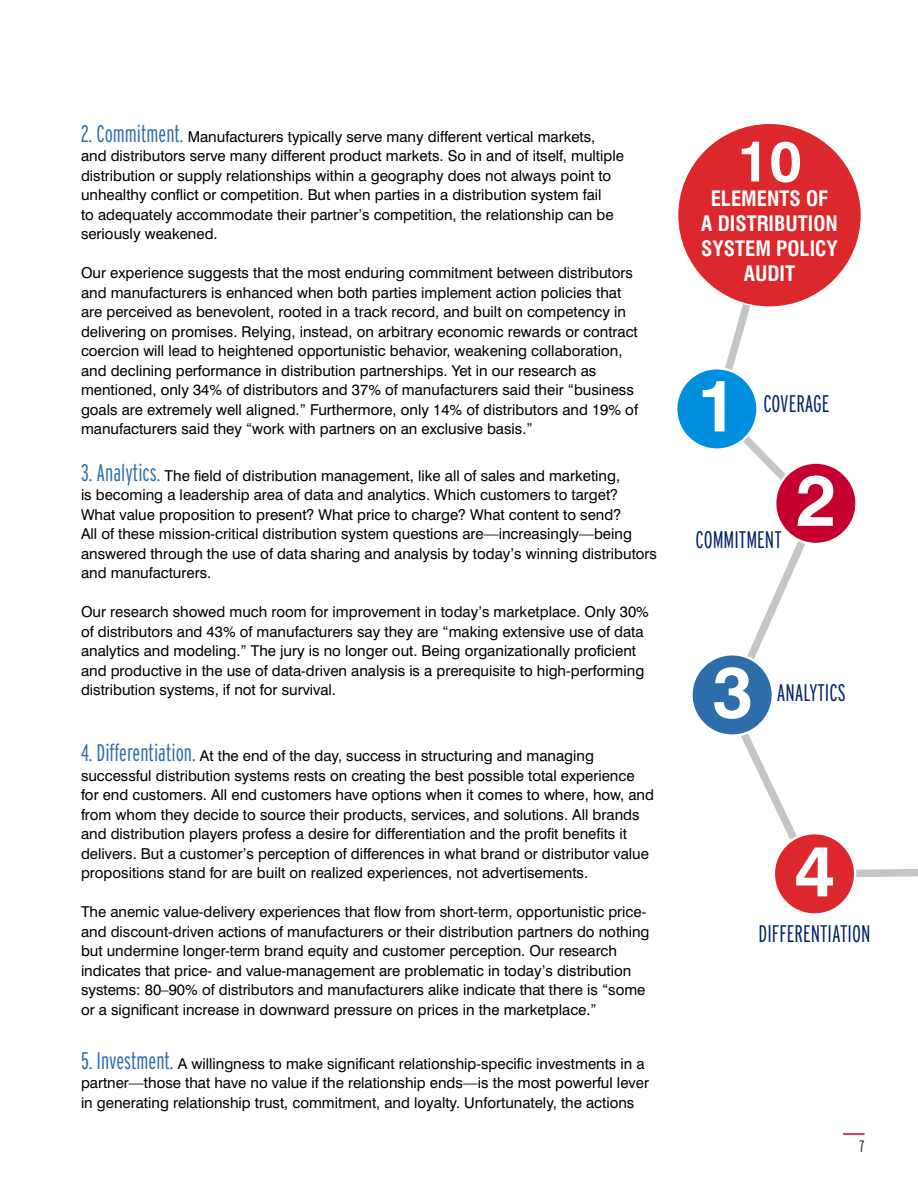
<style>
.page{position:relative;width:918px;height:1188px;background:#fff}
.page>*{position:absolute;margin:0;border:0;box-sizing:border-box;transform-origin:0 0}
.t1{font:700 72px "Swiss 721 BT";color:#fff}
.t2{font:700 56.85px "Swiss 721 BT";color:#fff}
.t3{font:300 extra-condensed 24px "Interstate";color:#002369}
.t4{font:700 condensed 20.7px "Swiss 721 BT";color:#fff}
.t5{font:300 extra-condensed 16.5px "Interstate";color:#231f20}
.t6{font:15px/19.5px "Swiss 721 BT";color:#000}
.s1{font-family:"Interstate";font-weight:300;font-stretch:extra-condensed;font-size:24px;color:#2d6da9}
</style>
<div class="page">
<hr style="left:843px;top:1133px;width:22px;height:2px;background:#c5002e">
<svg style="left:725px;top:236px;width:193px;height:641px"></svg>
<div style="left:678px;top:123px;width:183px;height:184px;background:#dc272d;border-radius:50%"></div>
<div style="left:763px;top:393px;width:111px;height:27px;background:#fff"></div>
<div style="left:676px;top:368px;width:82px;height:82px;background:#008fde;border-radius:50%"></div>
<div style="left:675px;top:367px;width:84px;height:84px;border:2px solid #fff;border-radius:50%"></div>
<div style="left:690px;top:529px;width:92px;height:33px;background:#fff"></div>
<div style="left:777px;top:682px;width:84px;height:28px;background:#fff"></div>
<div style="left:775px;top:463px;width:82px;height:81px;background:#c5002e;border-radius:50%"></div>
<div style="left:774px;top:461px;width:84px;height:84px;border:2px solid #fff;border-radius:50%"></div>
<div style="left:691px;top:654px;width:82px;height:82px;background:#2d6da9;border-radius:50%"></div>
<div style="left:690px;top:653px;width:84px;height:84px;border:2px solid #fff;border-radius:50%"></div>
<div style="left:774px;top:833px;width:81px;height:82px;background:#dc272d;border-radius:50%"></div>
<div style="left:773px;top:832px;width:83px;height:84px;border:2px solid #fff;border-radius:50%"></div>
<p class="t6" style="left:81px;top:127px;width:545px"><span class="s1">2. Commitment.</span> Manufacturers typically serve many different vertical markets, and distributors serve many different product markets. So in and of itself, multiple distribution or supply relationships within a geography does not always point to unhealthy conflict or competition. But when parties in a distribution system fail<br>to adequately accommodate their partner’s competition, the relationship can be seriously weakened.</p>
<p class="t6" style="left:81px;top:263px;width:558px">Our experience suggests that the most enduring commitment between distributors and manufacturers is enhanced when both parties implement action policies that are perceived as benevolent, rooted in a track record, and built on competency in delivering on promises. Relying, instead, on arbitrary economic rewards or contract coercion will lead to heightened opportunistic behavior, weakening collaboration, and declining performance in distribution partnerships. Yet in our research as mentioned, only 34% of distributors and 37% of manufacturers said their “business goals are extremely well aligned.” Furthermore, only 14% of distributors and 19% of manufacturers said they “work with partners on an exclusive basis.”</p>
<p class="t6" style="left:81px;top:466px;width:578px"><span class="s1">3. Analytics.</span> The field of distribution management, like all of sales and marketing,<br>is becoming a leadership area of data and analytics. Which customers to target?<br>What value proposition to present? What price to charge? What content to send?<br>All of these mission-critical distribution system questions are—increasingly—being answered through the use of data sharing and analysis by today’s winning distributors and manufacturers.</p>
<p class="t6" style="left:81px;top:602px;width:569px">Our research showed much room for improvement in today’s marketplace. Only 30% of distributors and 43% of manufacturers say they are “making extensive use of data analytics and modeling.” The jury is no longer out. Being organizationally proficient and productive in the use of data-driven analysis is a prerequisite to high-performing distribution systems, if not for survival.</p>
<p class="t6" style="left:81px;top:746px;width:575px"><span class="s1">4. Differentiation.</span> At the end of the day, success in structuring and managing successful distribution systems rests on creating the best possible total experience for end customers. All end customers have options when it comes to where, how, and from whom they decide to source their products, services, and solutions. All brands and distribution players profess a desire for differentiation and the profit benefits it delivers. But a customer’s perception of differences in what brand or distributor value propositions stand for are built on realized experiences, not advertisements.</p>
<p class="t6" style="left:81px;top:902px;width:570px">The anemic value-delivery experiences that flow from short-term, opportunistic price&shy;and discount-driven actions of manufacturers or their distribution partners do nothing but undermine longer-term brand equity and customer perception. Our research indicates that price- and value-management are problematic in today’s distribution systems: 80–90% of distributors and manufacturers alike indicate that there is “some or a significant increase in downward pressure on prices in the marketplace.”</p>
<p class="t6" style="left:81px;top:1054px;width:569px"><span class="s1">5. Investment.</span> A willingness to make significant relationship-specific investments in a partner—those that have no value if the relationship ends—is the most powerful lever in generating relationship trust, commitment, and loyalty. Unfortunately, the actions</p>
<p class="t2" style="left:737px;top:127px;width:66px">10</p>
<p class="t4" style="left:711px;top:186px;width:119px">ELEMENTS OF</p>
<p class="t4" style="left:701px;top:211px;width:138px">A DISTRIBUTION</p>
<p class="t4" style="left:701px;top:236px;width:138px">SYSTEM POLICY</p>
<p class="t4" style="left:744px;top:261px;width:53px">AUDIT</p>
<p class="t1" style="left:697px;top:362px;width:42px">1</p>
<p class="t3" style="left:763px;top:389px;width:68px">COVERAGE</p>
<p class="t1" style="left:796px;top:456px;width:42px">2</p>
<p class="t3" style="left:696px;top:525px;width:88px">COMMITMENT</p>
<p class="t1" style="left:712px;top:648px;width:42px">3</p>
<p class="t3" style="left:777px;top:678px;width:70px">ANALYTICS</p>
<p class="t1" style="left:795px;top:827px;width:42px">4</p>
<p class="t3" style="left:759px;top:919px;width:113px">DIFFERENTIATION</p>
<p class="t5" style="left:859px;top:1136px;width:7px">7</p>
</div>
